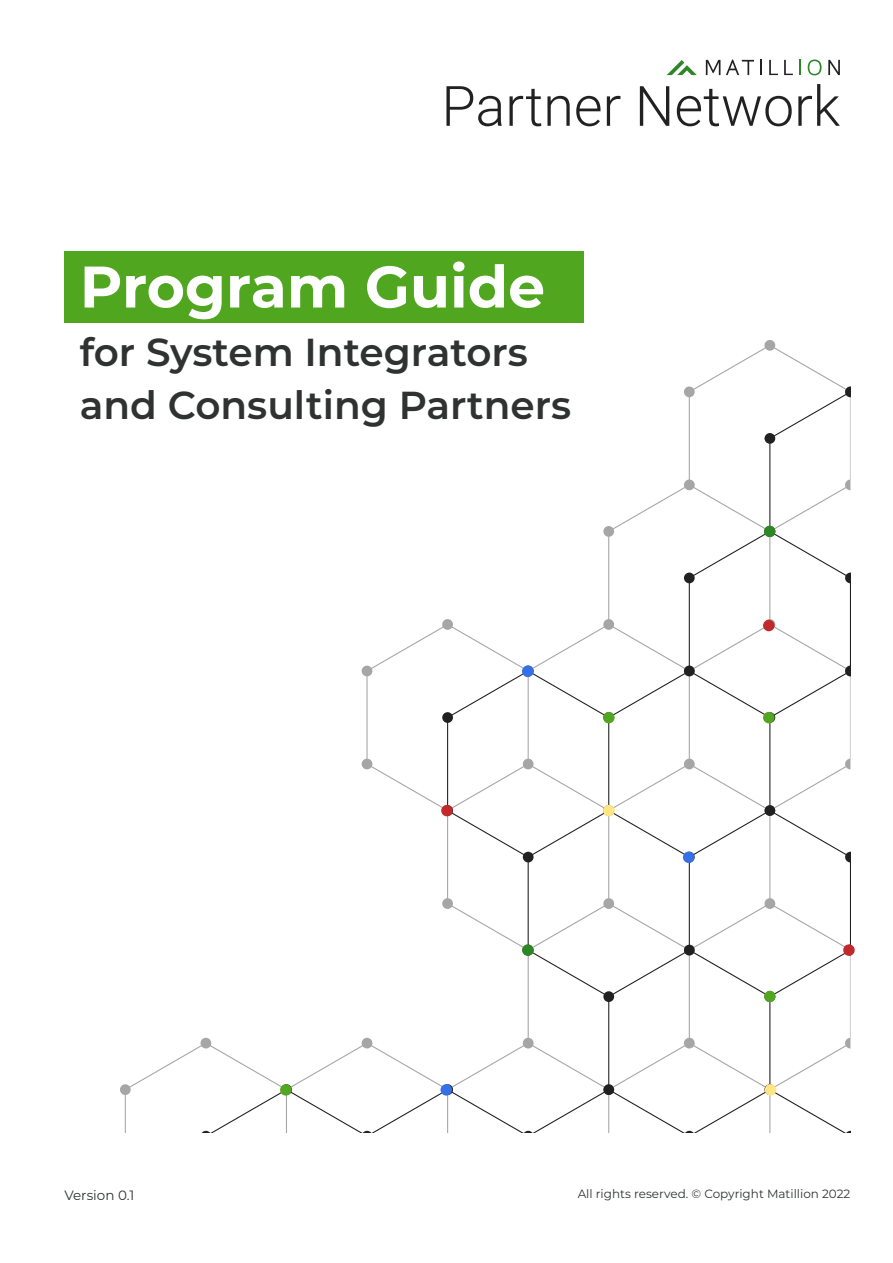
<style>
.page{position:relative;width:893px;height:1263px;background:#fff}
.page>*{position:absolute;margin:0;border:0;box-sizing:border-box;transform-origin:0 0}
.t1{font:700 58.5px "Montserrat";color:#fff}
.t2{font:600 39px/52.5px "Montserrat";color:#303232}
.t3{font:13.5px "Montserrat";color:#303232}
.t4{font:12px "Montserrat";color:#303232}
</style>
<div class="page">
<svg style="left:201px;top:386px;width:649px;height:747px"></svg>
<div style="left:280px;top:1084px;width:12px;height:11px;background:#52a621;border-radius:50%"></div>
<div style="left:763px;top:712px;width:12px;height:11px;background:#52a621;border-radius:50%"></div>
<div style="left:764px;top:991px;width:12px;height:11px;background:#52a621;border-radius:50%"></div>
<div style="left:603px;top:712px;width:12px;height:11px;background:#52a621;border-radius:50%"></div>
<div style="left:843px;top:944px;width:12px;height:12px;background:#c2292b;border-radius:50%"></div>
<div style="left:522px;top:944px;width:11px;height:12px;background:#2e8726;border-radius:50%"></div>
<div style="left:764px;top:526px;width:11px;height:11px;background:#2e8726;border-radius:50%"></div>
<div style="left:603px;top:805px;width:12px;height:11px;background:#ffe682;border-radius:50%"></div>
<div style="left:765px;top:1084px;width:11px;height:11px;background:#ffe682;border-radius:50%"></div>
<div style="left:441px;top:805px;width:12px;height:11px;background:#c2292b;border-radius:50%"></div>
<div style="left:763px;top:620px;width:12px;height:11px;background:#c2292b;border-radius:50%"></div>
<div style="left:440px;top:1084px;width:12px;height:11px;background:#3670e6;border-radius:50%"></div>
<div style="left:683px;top:851px;width:11px;height:12px;background:#3670e6;border-radius:50%"></div>
<div style="left:522px;top:665px;width:11px;height:12px;background:#3670e6;border-radius:50%"></div>
<div style="left:64px;top:251px;width:520px;height:71px;background:#51a620"></div>
<svg style="left:760px;top:60px;width:2px;height:15px"></svg>
<svg style="left:769px;top:60px;width:9px;height:15px"></svg>
<svg style="left:784px;top:60px;width:9px;height:15px"></svg>
<svg style="left:799px;top:60px;width:2px;height:15px"></svg>
<svg style="left:808px;top:60px;width:14px;height:15px"></svg>
<svg style="left:828px;top:60px;width:12px;height:15px"></svg>
<svg style="left:706px;top:60px;width:14px;height:15px"></svg>
<svg style="left:726px;top:60px;width:28px;height:15px"></svg>
<svg style="left:667px;top:60px;width:30px;height:15px"></svg>
<svg style="left:446px;top:86px;width:56px;height:40px"></svg>
<svg style="left:509px;top:89px;width:32px;height:37px"></svg>
<svg style="left:547px;top:96px;width:23px;height:30px"></svg>
<svg style="left:576px;top:96px;width:24px;height:30px"></svg>
<svg style="left:607px;top:96px;width:13px;height:30px"></svg>
<svg style="left:640px;top:86px;width:29px;height:40px"></svg>
<svg style="left:677px;top:89px;width:115px;height:37px"></svg>
<svg style="left:798px;top:84px;width:42px;height:42px"></svg>
<h1 class="t1" style="left:80px;top:245px;width:467px">Program Guide</h1>
<p class="t2" style="left:80px;top:324px;width:493px">for System Integrators and Consulting Partners</p>
<p class="t3" style="left:64px;top:1186px;width:71px">Version 0.1</p>
<p class="t4" style="left:578px;top:1186px;width:274px">All rights reserved. © Copyright Matillion 2022</p>
</div>
